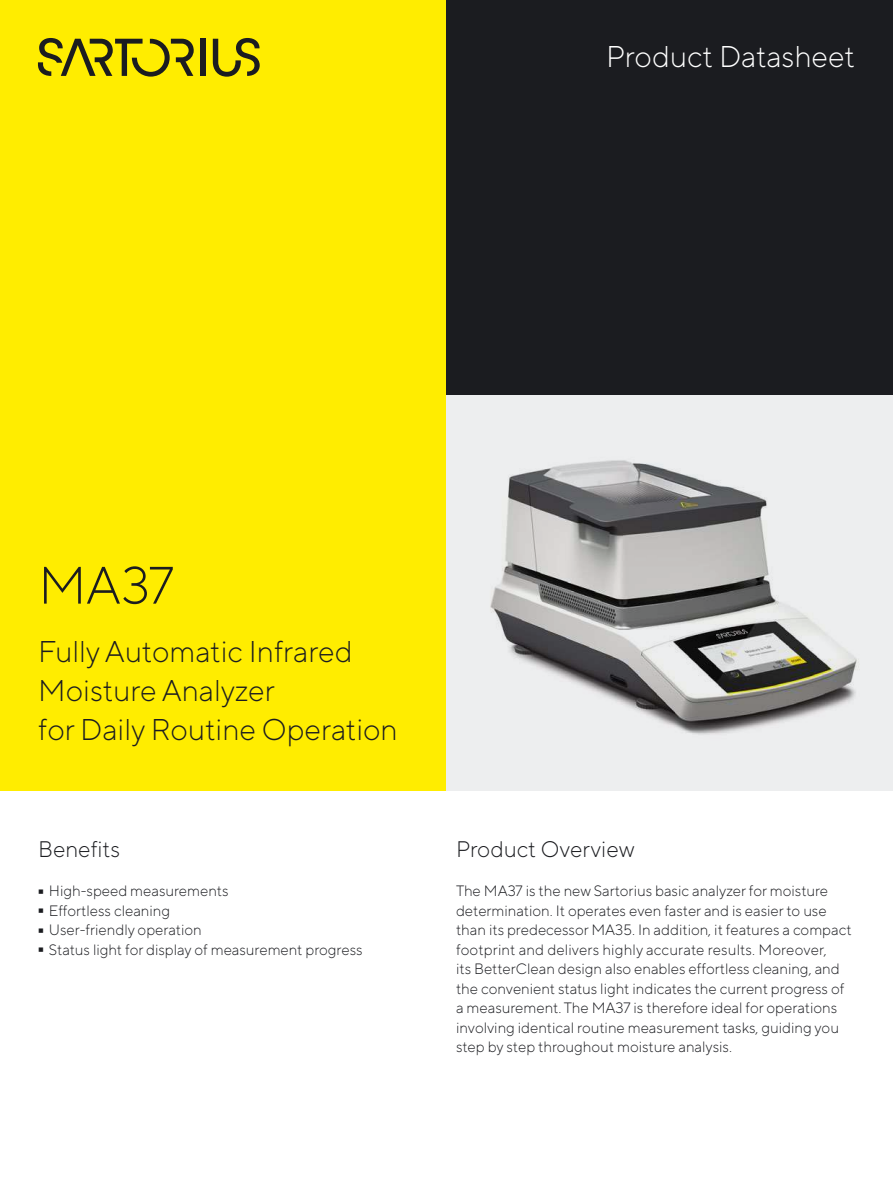
<style>
.page{position:relative;width:893px;height:1191px;background:#fff}
.page>*{position:absolute;margin:0;border:0;box-sizing:border-box;transform-origin:0 0}
.t1{font:300 95.25px "TT Norms Pro";color:#1b1c20;scale:.16 1}
.t2{font:300 52.5px "TT Norms Pro";color:#1b1c20}
.t3{font:300 30px/39px "TT Norms Pro";color:#1b1c20}
.t4{font:300 30px "TT Norms Pro";color:#fff}
.t5{font:300 22.5px "TT Norms Pro";color:#1b1c20}
.t6{font:300 15px/19.5px "TT Norms Pro";color:#1b1c20}
</style>
<div class="page">
<div style="left:0;top:0;width:446px;height:791px;background:#ffed00"></div>
<div style="left:446px;top:0;width:447px;height:395px;background:#1b1c20"></div>
<div style="left:446px;top:395px;width:447px;height:396px;background:#edeeef"></div>
<img style="left:490px;top:460px;width:369px;height:275px">
<div style="left:200px;top:39px;width:5px;height:37px;background:#1b1c20"></div>
<svg style="left:213px;top:38px;width:47px;height:39px"></svg>
<svg style="left:38px;top:38px;width:156px;height:39px"></svg>
<h3 class="t4" style="left:606px;top:35px;width:250px">Product Datasheet</h3>
<h2 class="t2" style="left:38px;top:547px;width:137px">MA37</h2>
<h3 class="t3" style="left:38px;top:630px;width:361px">Fully Automatic Infrared<br>Moisture Analyzer<br>for Daily Routine Operation</h3>
<h3 class="t5" style="left:38px;top:833px;width:83px">Benefits</h3>
<h1 class="t1" style="left:38px;top:817px;width:38px">-</h1>
<p class="t6" style="left:49px;top:880px;width:181px">High-speed measurements</p>
<h1 class="t1" style="left:38px;top:837px;width:38px">-</h1>
<p class="t6" style="left:49px;top:899px;width:123px">Effortless cleaning</p>
<h1 class="t1" style="left:38px;top:856px;width:38px">-</h1>
<p class="t6" style="left:49px;top:919px;width:154px">User-friendly operation</p>
<h1 class="t1" style="left:38px;top:876px;width:38px">-</h1>
<p class="t6" style="left:49px;top:938px;width:315px">Status light for display of measurement progress</p>
<h3 class="t5" style="left:456px;top:833px;width:180px">Product Overview</h3>
<p class="t6" style="left:456px;top:880px;width:397px">The MA37 is the new Sartorius basic analyzer for moisture determination. It operates even faster and is easier to use than its predecessor MA35. In addition, it features a compact footprint and delivers highly accurate results. Moreover,<br>its BetterClean design also enables effortless cleaning, and the convenient status light indicates the current progress of a measurement. The MA37 is therefore ideal for operations involving identical routine measurement tasks, guiding you step by step throughout moisture analysis.</p>
</div>
